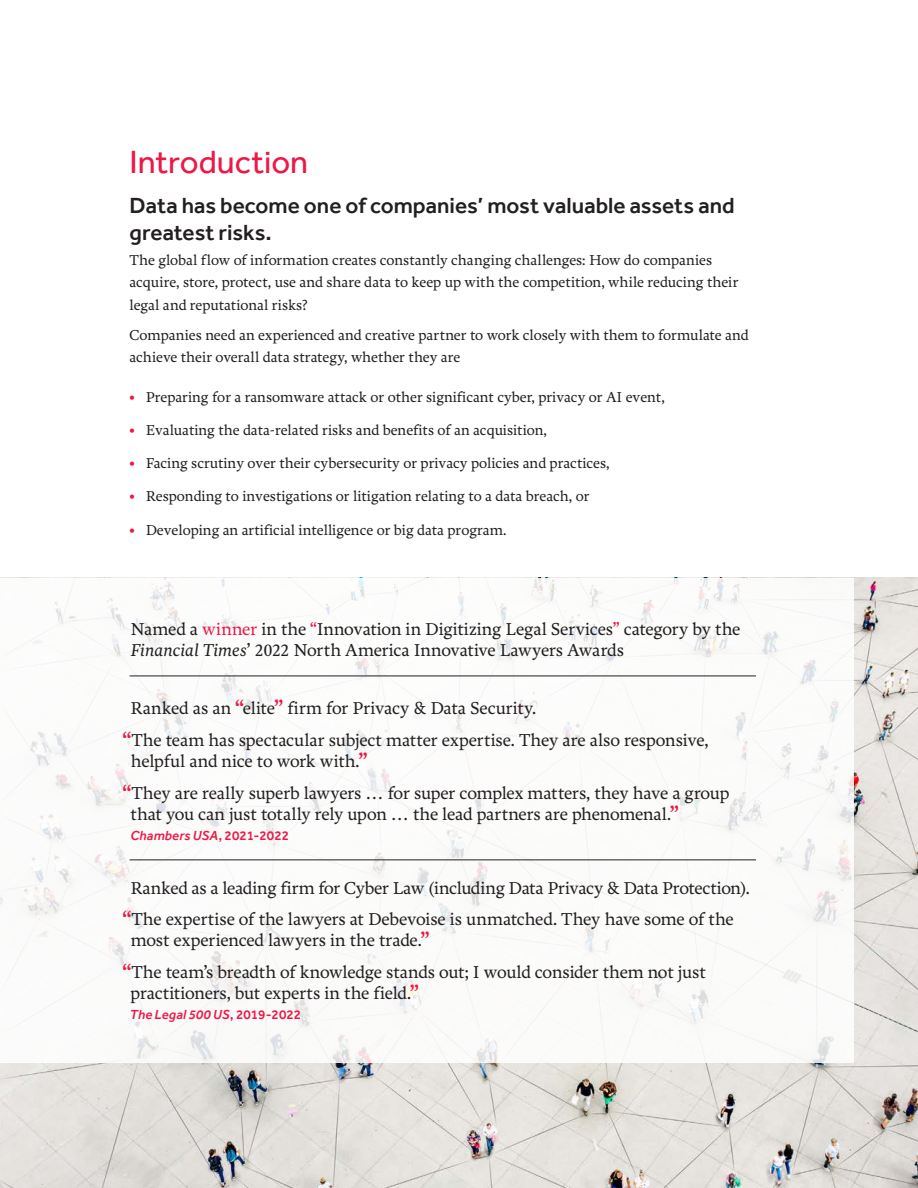
<style>
.page{position:relative;width:918px;height:1188px;background:#fff}
.page>*{position:absolute;margin:0;border:0;box-sizing:border-box;transform-origin:0 0}
.Heading__Tier_1{font:33px "Effra";color:#ed1845}
.Heading__Tier_2{font:500 22.5px/27px "Effra";color:#231f20}
.Quote__Regular{font:18px/21px "Freya";letter-spacing:-.01em;color:#231f20}
.Quote__Regular-2{font:500 18px/21px "Freya";letter-spacing:-.01em;color:#231f20}
.Text__Body{font:15px/22.5px "Freya";color:#231f20}
.Quote_Source__Regula{font:italic 500 13.5px "Effra";letter-spacing:.015em;color:#ed1845}
.s1{font-weight:700;color:#ed1845}
.s2{color:#ed1845}
.s3{font-weight:400;font-style:italic}
.s4{font-size:24px;color:#ed1845}
.s5{font-style:normal}
</style>
<div class="page">
<img style="left:0;top:578px;width:918px;height:610px">
<div style="left:0;top:578px;width:853px;height:484px;background:#fff"></div>
<hr style="left:130px;top:859px;width:626px;height:1px;background:#231f20">
<hr style="left:130px;top:676px;width:626px;height:1px;background:#231f20">
<p class="Heading__Tier_1" style="left:130px;top:143px;width:180px">Introduction</p>
<p class="Heading__Tier_2" style="left:130px;top:192px;width:607px">Data has become one of companies’ most valuable assets and greatest risks.</p>
<p class="Text__Body" style="left:130px;top:249px;width:610px">The global flow of information creates constantly changing challenges: How do companies acquire, store, protect, use and share data to keep up with the competition, while reducing their legal and reputational risks?</p>
<p class="Text__Body" style="left:130px;top:324px;width:621px">Companies need an experienced and creative partner to work closely with them to formulate and achieve their overall data strategy, whether they are</p>
<p class="Text__Body" style="left:130px;top:386px;width:537px"><span class="s1">•</span> Preparing for a ransomware attack or other significant cyber, privacy or AI event,</p>
<p class="Text__Body" style="left:130px;top:419px;width:419px"><span class="s1">•</span> Evaluating the data-related risks and benefits of an acquisition,</p>
<p class="Text__Body" style="left:130px;top:452px;width:481px"><span class="s1">•</span> Facing scrutiny over their cybersecurity or privacy policies and practices,</p>
<p class="Text__Body" style="left:130px;top:486px;width:461px"><span class="s1">•</span> Responding to investigations or litigation relating to a data breach, or</p>
<p class="Text__Body" style="left:130px;top:519px;width:378px"><span class="s1">•</span> Developing an artificial intelligence or big data program.</p>
<p class="Quote__Regular-2" style="left:131px;top:619px;width:611px">Named a <span class="s2">winner</span> in the <span class="s2">“</span>Innovation in Digitizing Legal Services<span class="s2">”</span> category by the<br><span class="s3">Financial Times</span>’ 2022 North America Innovative Lawyers Awards</p>
<p class="Quote__Regular" style="left:131px;top:698px;width:407px">Ranked as an <span class="s4">“</span>elite<span class="s4">”</span> firm for Privacy &amp; Data Security.</p>
<p class="Quote__Regular" style="left:131px;top:730px;width:579px;text-indent:-9px"><span class="s4">“</span>The team has spectacular subject matter expertise. They are also responsive, helpful and nice to work with.<span class="s4">”</span></p>
<p class="Quote__Regular" style="left:131px;top:783px;width:600px;text-indent:-8px"><span class="s4">“</span>They are really superb lawyers … for super complex matters, they have a group that you can just totally rely upon … the lead partners are phenomenal.<span class="s4">”</span></p>
<p class="Quote_Source__Regula" style="left:131px;top:827px;width:160px">Chambers USA<span class="s5">, 2021-2022</span></p>
<p class="Quote__Regular" style="left:131px;top:878px;width:621px">Ranked as a leading firm for Cyber Law (including Data Privacy &amp; Data Protection).</p>
<p class="Quote__Regular" style="left:131px;top:910px;width:604px;text-indent:-8px"><span class="s4">“</span>The expertise of the lawyers at Debevoise is unmatched. They have some of the most experienced lawyers in the trade.<span class="s4">”</span></p>
<p class="Quote__Regular" style="left:131px;top:962px;width:577px;text-indent:-8px"><span class="s4">“</span>The team’s breadth of knowledge stands out; I would consider them not just practitioners, but experts in the field.<span class="s4">”</span></p>
<p class="Quote_Source__Regula" style="left:130px;top:1006px;width:173px">The Legal 500 US<span class="s5">, 2019-2022</span></p>
</div>
